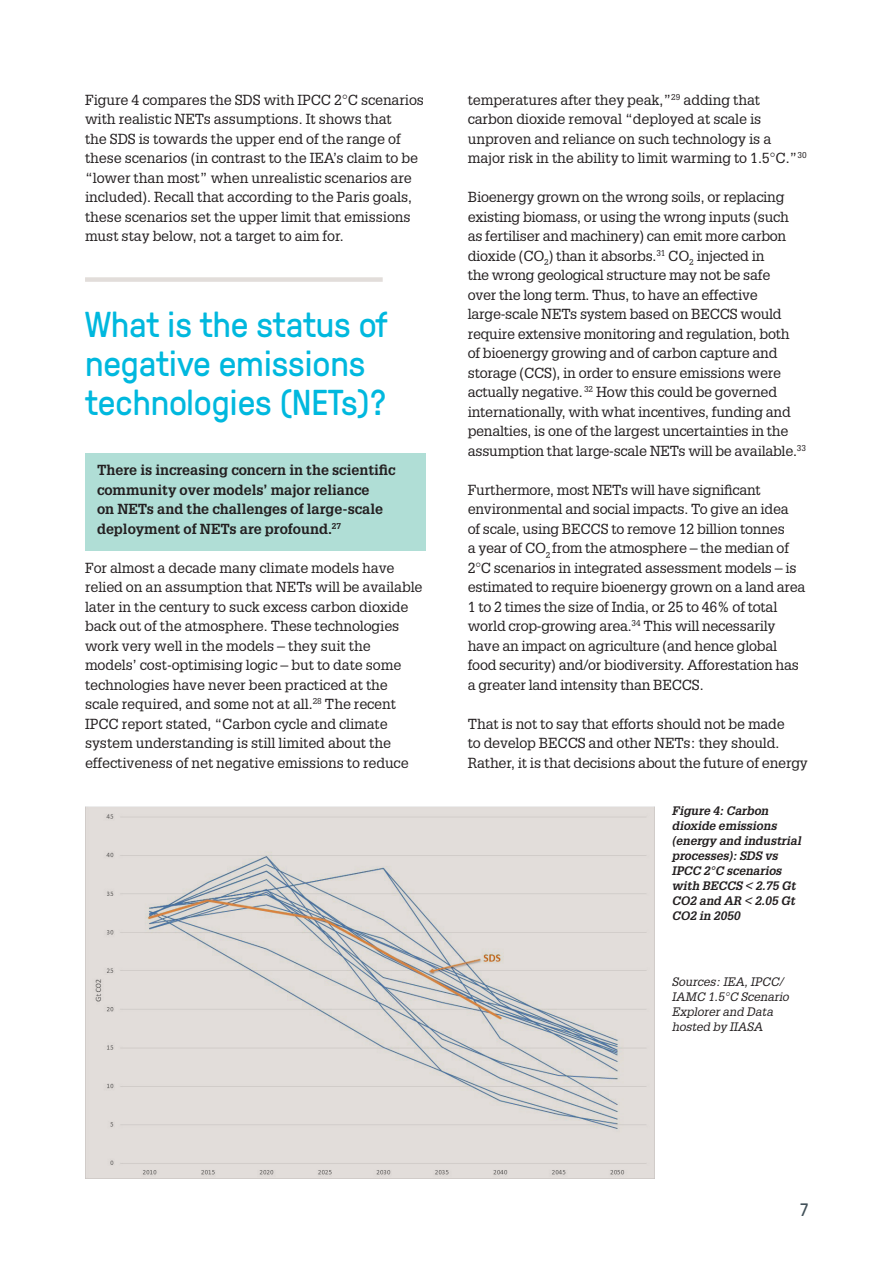
<style>
.page{position:relative;width:893px;height:1263px;background:#fff}
.page>*{position:absolute;margin:0;border:0;box-sizing:border-box;transform-origin:0 0}
.t1{font:36px/39px "GT Pressura";letter-spacing:-.005em;color:#00b8de}
.t2{font:18px "GT Pressura";color:#425159}
.t3{font:14.25px/19.5px "Glypha LT Std";letter-spacing:-.01em;color:#231f20}
.t4{font:700 14.25px/19.5px "Glypha LT Std";color:#231f20}
.t5{font:italic 700 12px/15px "Glypha LT Std";color:#231f20}
.t6{font:italic 12px/15px "Glypha LT Std";color:#231f20}
</style>
<div class="page">
<div style="left:85px;top:453px;width:340px;height:98px;background:#b0ded6"></div>
<div style="left:85px;top:277px;width:298px;height:5px;background:#e2ddda"></div>
<img style="left:85px;top:807px;width:570px;height:372px">
<p class="t3" style="left:85px;top:89px;width:341px">Figure 4 compares the SDS with IPCC 2°C scenarios with realistic NETs assumptions. It shows that<br>the SDS is towards the upper end of the range of these scenarios (in contrast to the IEA’s claim to be “lower than most” when unrealistic scenarios are included). Recall that according to the Paris goals, these scenarios set the upper limit that emissions must stay below, not a target to aim for.</p>
<h1 class="t1" style="left:85px;top:303px;width:304px">What is the status of negative emissions technologies (NETs)?</h1>
<p class="t4" style="left:97px;top:460px;width:300px">There is increasing concern in the scientific community over models’ major reliance<br>on NETs and the challenges of large-scale deployment of NETs are profound.<sup>27</sup></p>
<p class="t3" style="left:85px;top:557px;width:339px">For almost a decade many climate models have relied on an assumption that NETs will be available later in the century to suck excess carbon dioxide back out of the atmosphere. These technologies work very well in the models – they suit the models’ cost-optimising logic – but to date some technologies have never been practiced at the scale required, and some not at all.<sup>28</sup> The recent IPCC report stated, “Carbon cycle and climate system understanding is still limited about the effectiveness of net negative emissions to reduce</p>
<p class="t3" style="left:468px;top:89px;width:340px">temperatures after they peak,”<sup>29</sup> adding that carbon dioxide removal “deployed at scale is unproven and reliance on such technology is a major risk in the ability to limit warming to 1.5°C.”<sup>30</sup></p>
<p class="t3" style="left:468px;top:187px;width:340px">Bioenergy grown on the wrong soils, or replacing existing biomass, or using the wrong inputs (such as fertiliser and machinery) can emit more carbon dioxide (CO<sub>2</sub>) than it absorbs.<sup>31</sup> CO<sub>2</sub> injected in<br>the wrong geological structure may not be safe<br>over the long term. Thus, to have an effective large-scale NETs system based on BECCS would require extensive monitoring and regulation, both<br>of bioenergy growing and of carbon capture and storage (CCS), in order to ensure emissions were actually negative. <sup>32</sup> How this could be governed internationally, with what incentives, funding and penalties, is one of the largest uncertainties in the assumption that large-scale NETs will be available.<sup>33</sup></p>
<p class="t3" style="left:468px;top:479px;width:339px">Furthermore, most NETs will have significant environmental and social impacts. To give an idea<br>of scale, using BECCS to remove 12 billion tonnes<br>a year of CO<sub>2</sub> from the atmosphere – the median of 2°C scenarios in integrated assessment models – is estimated to require bioenergy grown on a land area 1 to 2 times the size of India, or 25 to 46% of total world crop-growing area.<sup>34</sup> This will necessarily have an impact on agriculture (and hence global food security) and/or biodiversity. Afforestation has a greater land intensity than BECCS.</p>
<p class="t3" style="left:468px;top:713px;width:342px">That is not to say that efforts should not be made<br>to develop BECCS and other NETs: they should.<br>Rather, it is that decisions about the future of energy</p>
<p class="t5" style="left:672px;top:803px;width:131px">Figure 4: Carbon dioxide emissions (energy and industrial processes): SDS vs<br>IPCC 2°C scenarios with BECCS &lt; 2.75 Gt<br>CO2 and AR &lt; 2.05 Gt<br>CO2 in 2050</p>
<p class="t6" style="left:672px;top:975px;width:119px">Sources: IEA, IPCC/<br>IAMC 1.5°C Scenario<br>Explorer and Data hosted by IIASA</p>
<p class="t2" style="left:800px;top:1197px;width:9px">7</p>
</div>
